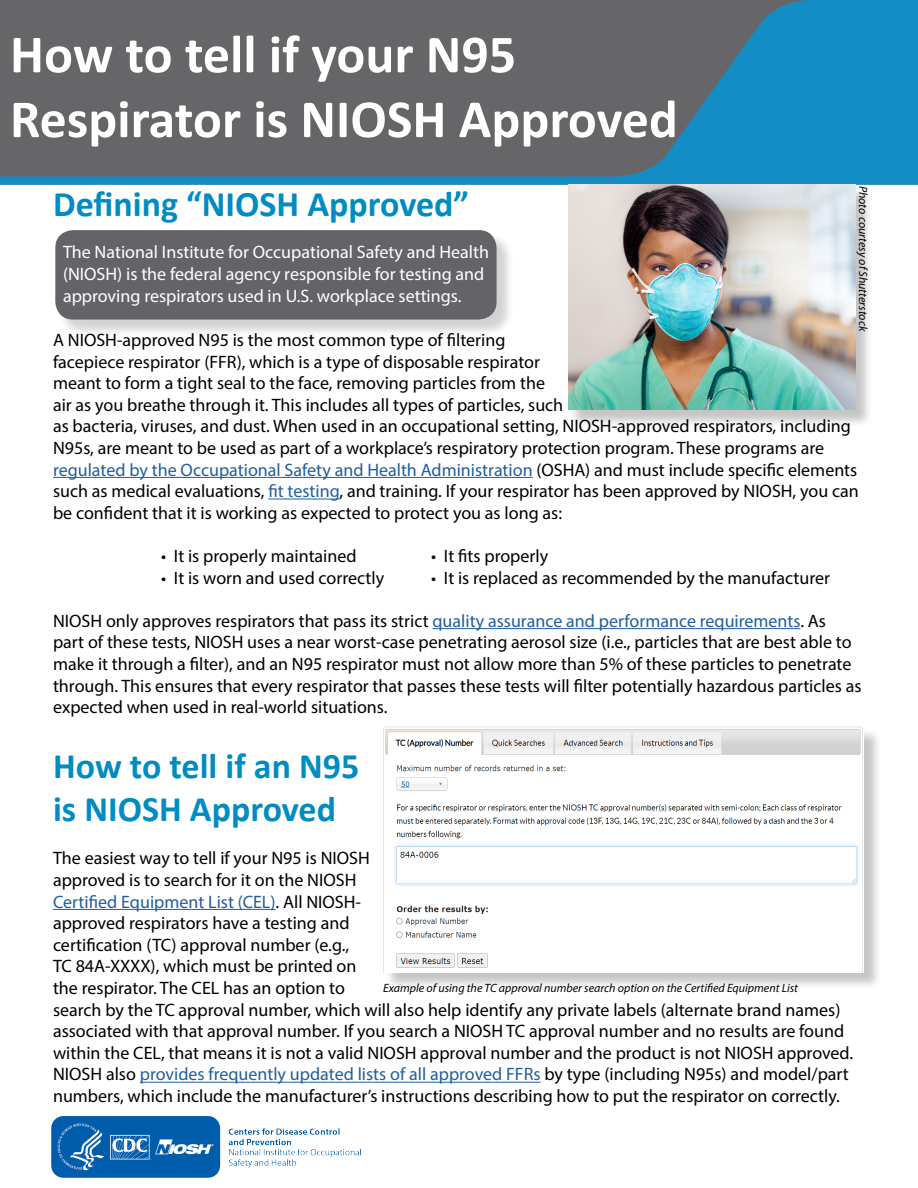
<style>
.page{position:relative;width:918px;height:1188px;background:#fff}
.page>*{position:absolute;margin:0;border:0;box-sizing:border-box;transform-origin:0 0}
.t1{font:700 54px "Calibri";color:#fff}
.t2{font:700 36px/43.2px "Calibri";color:#008cc2}
.t3{font:18px/21.6px "Myriad Pro";color:#000}
.t4{font:18px/21.6px "Myriad Pro";color:#fff}
.t5{font:italic 12px "Myriad Pro";color:#000}
.s1{color:#215e9e}
</style>
<div class="page">
<img style="left:0;top:0;width:918px;height:184px">
<hr style="left:53px;top:477px;width:480px;height:1px;background:#215e9e">
<hr style="left:268px;top:499px;width:71px;height:1px;background:#215e9e">
<hr style="left:433px;top:628px;width:367px;height:1px;background:#215e9e">
<hr style="left:53px;top:909px;width:223px;height:1px;background:#215e9e">
<hr style="left:140px;top:1082px;width:401px;height:1px;background:#215e9e">
<div style="left:569px;top:186px;width:304px;height:242px;background:#000;opacity:.23"></div>
<div style="left:57px;top:231px;width:458px;height:106px;background:#000;opacity:.18"></div>
<div style="left:55px;top:230px;width:442px;height:90px;background:#646468;border-radius:18px"></div>
<div style="left:384px;top:728px;width:498px;height:262px;background:#000;opacity:.23"></div>
<img style="left:568px;top:185px;width:288px;height:225px">
<img style="left:383px;top:727px;width:481px;height:245px">
<img style="left:51px;top:1116px;width:308px;height:62px">
<h1 class="t1" style="left:10px;top:16px;width:508px">How to tell if your N95</h1>
<h1 class="t1" style="left:10px;top:81px;width:669px">Respirator is NIOSH Approved</h1>
<p class="t5" style="left:871px;top:186px;width:147px;rotate:90deg">Photo courtesy of Shutterstock</p>
<h2 class="t2" style="left:53px;top:182px;width:418px">Defining “NIOSH Approved”</h2>
<p class="t4" style="left:63px;top:241px;width:428px">The National Institute for Occupational Safety and Health (NIOSH) is the federal agency responsible for testing and approving respirators used in U.S. workplace settings.</p>
<p class="t3" style="left:53px;top:329px;width:799px">A NIOSH-approved N95 is the most common type of filtering<br>facepiece respirator (FFR), which is a type of disposable respirator<br>meant to form a tight seal to the face, removing particles from the<br>air as you breathe through it. This includes all types of particles, such<br>as bacteria, viruses, and dust. When used in an occupational setting, NIOSH-approved respirators, including N95s, are meant to be used as part of a workplace’s respiratory protection program. These programs are</p>
<p class="t3" style="left:53px;top:459px;width:807px;text-align:justify"><span class="s1">regulated by the Occupational Safety and Health Administration</span> (OSHA) and must include specific elements such as medical evaluations, <span class="s1">fit testing</span>, and training. If your respirator has been approved by NIOSH, you can be confident that it is working as expected to protect you as long as:</p>
<p class="t3" style="left:161px;top:545px;width:197px">• It is properly maintained</p>
<p class="t3" style="left:161px;top:567px;width:225px">• It is worn and used correctly</p>
<p class="t3" style="left:431px;top:545px;width:119px">• It fits properly</p>
<p class="t3" style="left:431px;top:567px;width:400px">• It is replaced as recommended by the manufacturer</p>
<p class="t3" style="left:53px;top:610px;width:810px">NIOSH only approves respirators that pass its strict <span class="s1">quality assurance and performance requirements</span>. As part of these tests, NIOSH uses a near worst-case penetrating aerosol size (i.e., particles that are best able to make it through a filter), and an N95 respirator must not allow more than 5% of these particles to penetrate through. This ensures that every respirator that passes these tests will filter potentially hazardous particles as expected when used in real-world situations.</p>
<h2 class="t2" style="left:53px;top:744px;width:308px">How to tell if an N95 is NIOSH Approved</h2>
<p class="t3" style="left:53px;top:847px;width:318px">The easiest way to tell if your N95 is NIOSH approved is to search for it on the NIOSH</p>
<p class="t3" style="left:53px;top:891px;width:802px"><span class="s1">Certified Equipment List (CEL)</span>. All NIOSH-<br>approved respirators have a testing and<br>certification (TC) approval number (e.g.,<br>TC 84A-XXXX), which must be printed on<br>the respirator. The CEL has an option to<br>search by the TC approval number, which will also help identify any private labels (alternate brand names) associated with that approval number. If you search a NIOSH TC approval number and no results are found within the CEL, that means it is not a valid NIOSH approval number and the product is not NIOSH approved.<br>NIOSH also <span class="s1">provides frequently updated lists of all approved FFRs</span> by type (including N95s) and model/part numbers, which include the manufacturer’s instructions describing how to put the respirator on correctly.</p>
<p class="t5" style="left:383px;top:981px;width:416px">Example of using the TC approval number search option on the Certified Equipment List</p>
</div>
